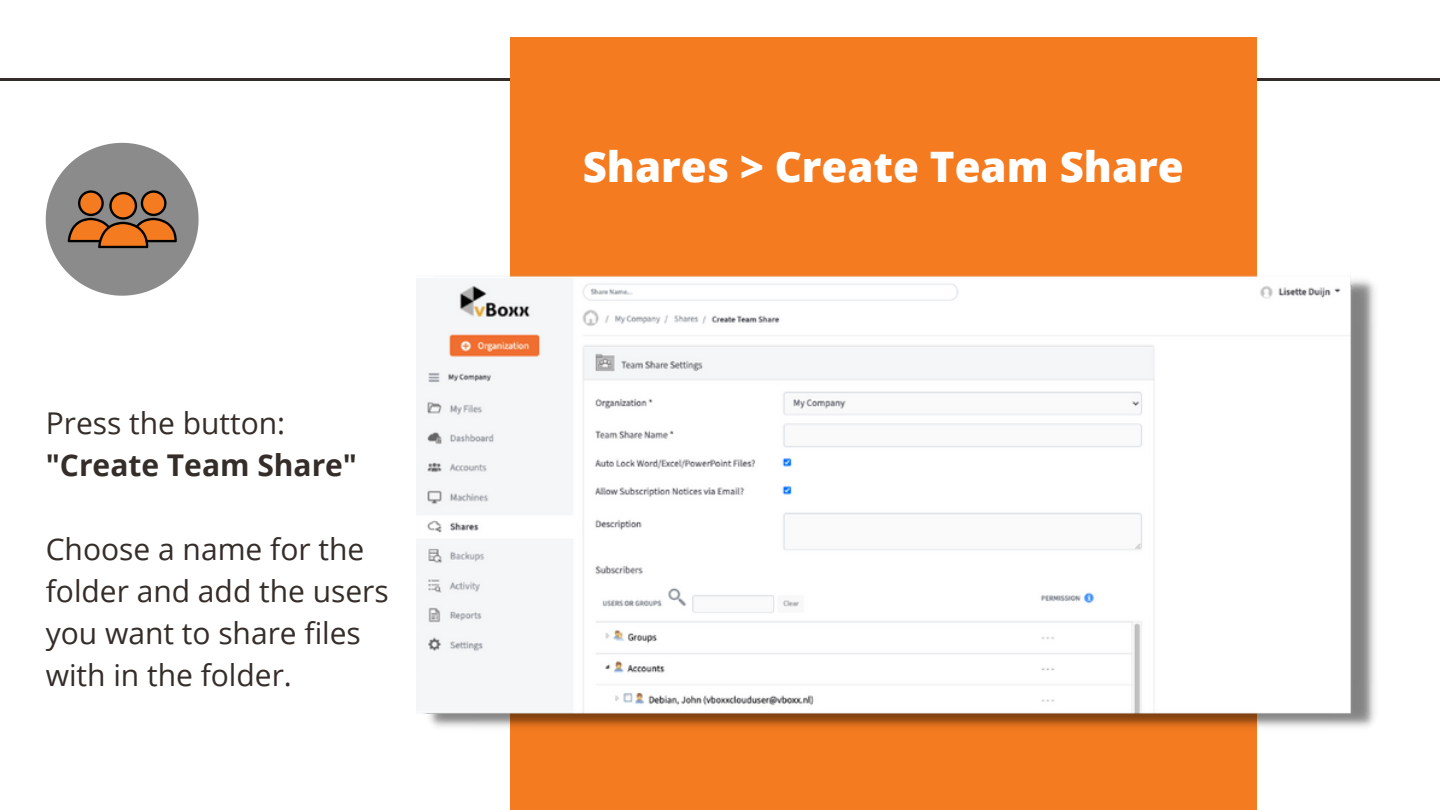
<style>
.page{position:relative;width:1440px;height:810px;background:#fff}
.page>*{position:absolute;margin:0;border:0;box-sizing:border-box;transform-origin:0 0}
.t1{font:800 42px "Open Sans";color:#fff}
.t2{font:30px/42px "Open Sans";color:#342d29}
.t3{font:700 30px/42px "Open Sans";color:#342d29}
.s1{font-weight:400}
</style>
<div class="page">
<hr style="left:0;top:79px;width:1440px;height:2px;background:#342d29">
<div style="left:510px;top:38px;width:747px;height:772px;background:#f47b20"></div>
<svg style="left:46px;top:143px;width:153px;height:153px"></svg>
<img style="left:416px;top:275px;width:959px;height:452px">
<p class="t3" style="left:46px;top:402px;width:313px"><span class="s1">Press the button: </span>"Create Team Share"</p>
<p class="t2" style="left:46px;top:528px;width:345px">Choose a name for the folder and add the users you want to share files with in the folder.</p>
<p class="t1" style="left:583px;top:137px;width:603px">Shares &gt; Create Team Share</p>
</div>
